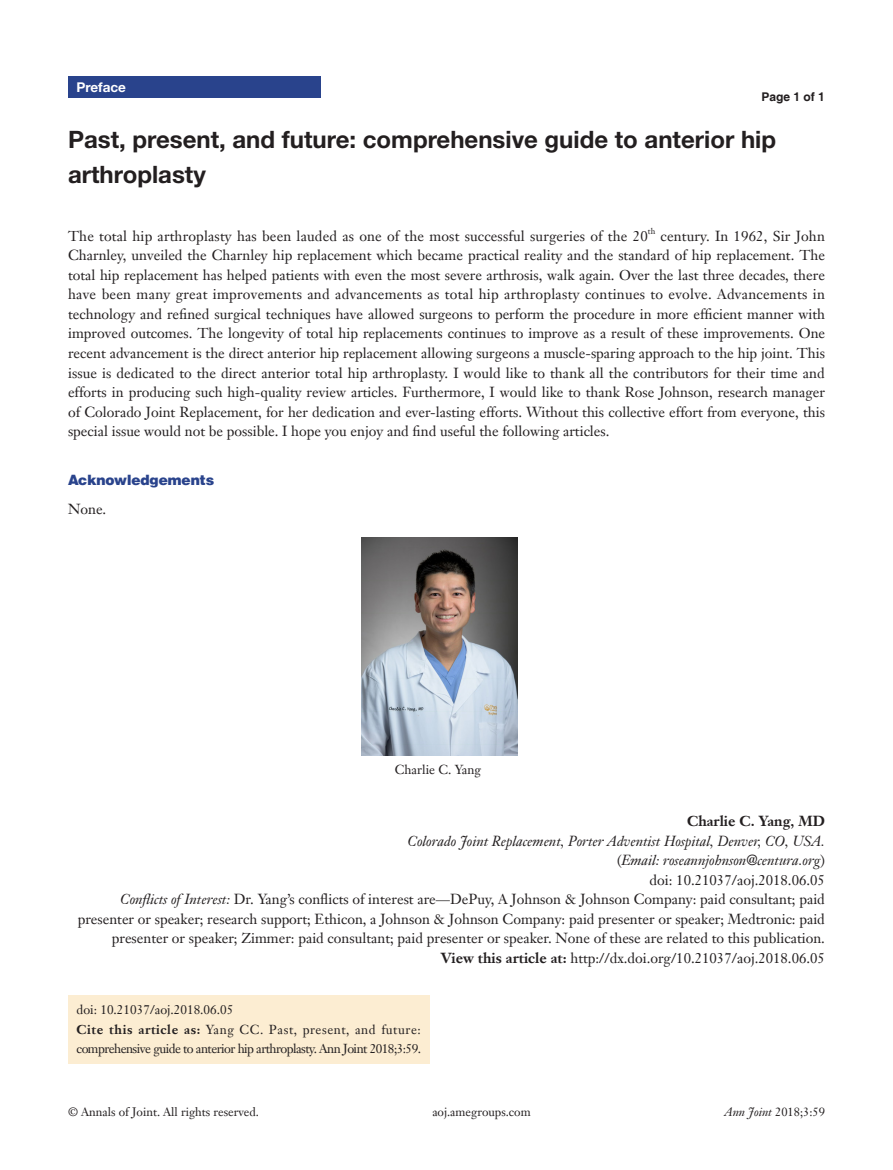
<style>
.page{position:relative;width:893px;height:1170px;background:#fff}
.page>*{position:absolute;margin:0;border:0;box-sizing:border-box;transform-origin:0 0}
.文题{font:700 24px/34.5px "Helvetica Neue LT Pro";color:#231f20}
.t1{font:14.25px/19.5px "Janson Text LT";color:#231f20;text-align:justify}
.t2{font:italic 14.25px "Janson Text LT";color:#231f20}
.一级标题-6_5{font:900 14.25px "Helvetica";color:#29438c}
.t3{font:700 14.25px "Janson Text LT";color:#231f20}
.t4{font:700 13.5px "Helvetica Neue LT Pro";color:#fff}
.Cite{font:12.75px/19.5px "Janson Text LT";letter-spacing:-.04em;color:#231f20}
.Cite-2{font:12.75px "Janson Text LT";color:#231f20}
.t5{font:12px "Janson Text LT";color:#231f20}
.t6{font:700 12px "Helvetica";color:#231f20}
.t7{font:8.25px "Janson Text LT";color:#231f20}
.s1{font-style:normal}
.s2{font-style:italic}
.s3{font-weight:700}
</style>
<div class="page">
<div style="left:68px;top:77px;width:252px;height:21px;background:#29438c"></div>
<div style="left:68px;top:994px;width:361px;height:69px;background:#fcedd2"></div>
<img style="left:361px;top:538px;width:157px;height:217px">
<p class="t4" style="left:77px;top:79px;width:51px">Preface</p>
<p class="t6" style="left:762px;top:89px;width:65px">Page 1 of 1</p>
<p class="文题" style="left:68px;top:122px;width:710px">Past, present, and future: comprehensive guide to anterior hip arthroplasty</p>
<p class="t1" style="left:68px;top:226px;width:581px">The total hip arthroplasty has been lauded as one of the most successful surgeries of the 20</p>
<p class="t7" style="left:648px;top:226px;width:9px">th</p>
<p class="t1" style="left:68px;top:226px;width:759px;text-indent:592px">century. In 1962, Sir John Charnley, unveiled the Charnley hip replacement which became practical reality and the standard of hip replacement. The total hip replacement has helped patients with even the most severe arthrosis, walk again. Over the last three decades, there have been many great improvements and advancements as total hip arthroplasty continues to evolve. Advancements in technology and refined surgical techniques have allowed surgeons to perform the procedure in more efficient manner with improved outcomes. The longevity of total hip replacements continues to improve as a result of these improvements. One recent advancement is the direct anterior hip replacement allowing surgeons a muscle-sparing approach to the hip joint. This issue is dedicated to the direct anterior total hip arthroplasty. I would like to thank all the contributors for their time and efforts in producing such high-quality review articles. Furthermore, I would like to thank Rose Johnson, research manager of Colorado Joint Replacement, for her dedication and ever-lasting efforts. Without this collective effort from everyone, this special issue would not be possible. I hope you enjoy and find useful the following articles.</p>
<p class="一级标题-6_5" style="left:68px;top:470px;width:148px">Acknowledgements</p>
<p class="t1" style="left:68px;top:499px;width:40px">None.</p>
<p class="Cite-2" style="left:395px;top:761px;width:88px">Charlie C. Yang</p>
<p class="t3" style="left:687px;top:812px;width:139px">Charlie C. Yang, MD</p>
<p class="t2" style="left:407px;top:832px;width:419px">Colorado Joint Replacement, Porter Adventist Hospital, Denver, CO, USA.</p>
<p class="t2" style="left:617px;top:851px;width:209px"><span class="s1">(</span>Email: roseannjohnson@centura.org<span class="s1">)</span></p>
<p class="t1" style="left:650px;top:869px;width:177px">doi: 10.21037/aoj.2018.06.05</p>
<p class="t1" style="left:78px;top:889px;width:749px;text-align:right"><span class="s2">Conflicts of Interest:</span> Dr. Yang’s conflicts of interest are—DePuy, A Johnson &amp; Johnson Company: paid consultant; paid presenter or speaker; research support; Ethicon, a Johnson &amp; Johnson Company: paid presenter or speaker; Medtronic: paid presenter or speaker; Zimmer: paid consultant; paid presenter or speaker. None of these are related to this publication.</p>
<p class="t1" style="left:441px;top:947px;width:385px"><span class="s3">View this article at:</span> http://dx.doi.org/10.21037/aoj.2018.06.05</p>
<p class="Cite-2" style="left:77px;top:1001px;width:158px">doi: 10.21037/aoj.2018.06.05</p>
<p class="Cite" style="left:77px;top:1019px;width:346px"><span class="s3">Cite this article as:</span> Yang CC. Past, present, and future: comprehensive guide to anterior hip arthroplasty. Ann Joint 2018;3:59.</p>
<p class="t5" style="left:68px;top:1104px;width:192px">© Annals of Joint. All rights reserved.</p>
<p class="t5" style="left:432px;top:1104px;width:100px">aoj.amegroups.com</p>
<p class="t5" style="left:724px;top:1104px;width:102px"><span class="s2">Ann Joint</span> 2018;3:59</p>
</div>
